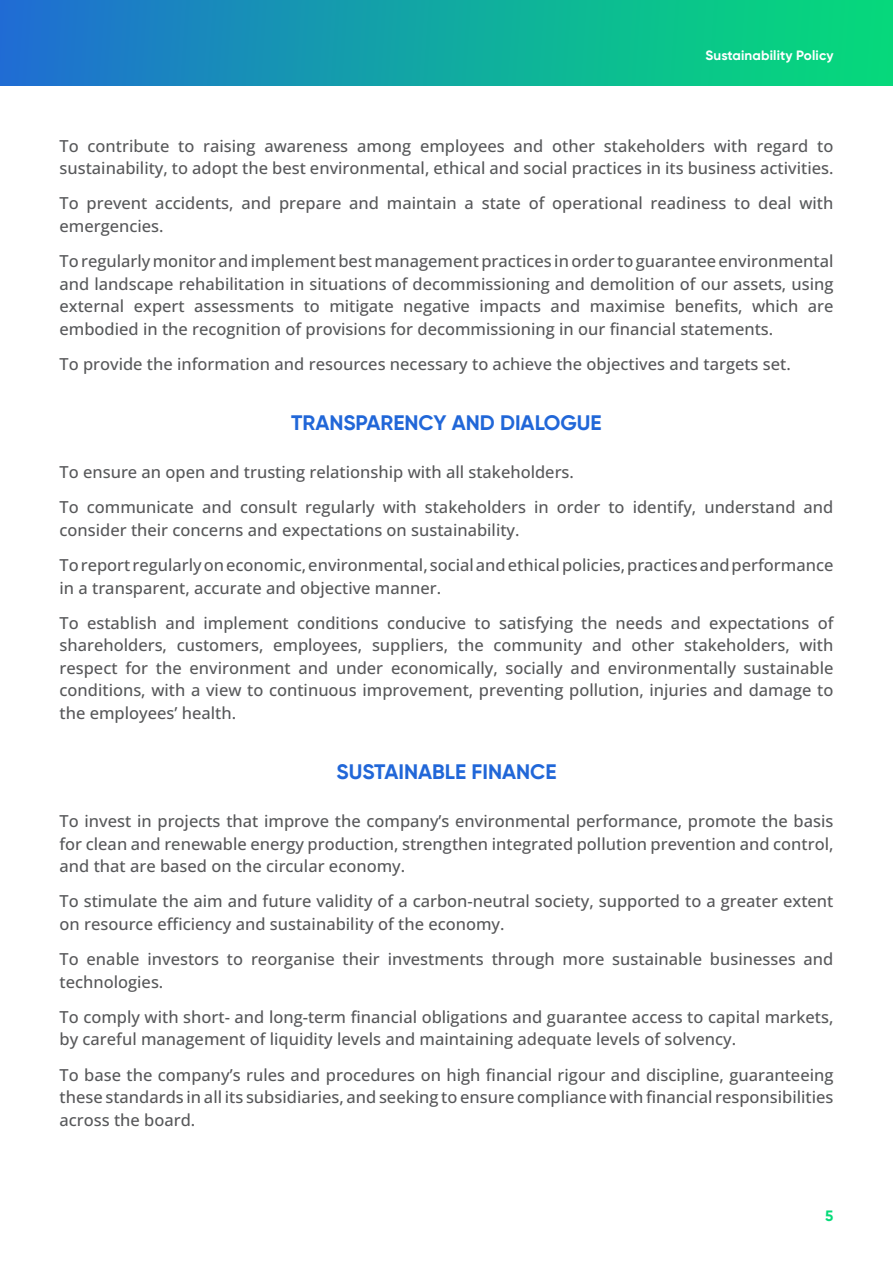
<style>
.page{position:relative;width:893px;height:1263px;background:#fff}
.page>*{position:absolute;margin:0;border:0;box-sizing:border-box;transform-origin:0 0}
.Titulo_Niv3{font:700 21px "Gilroy";color:#2167d8}
.Texto{font:500 16.5px/22.5px "Open Sans";color:#57585a}
.t1{font:700 15px "Gilroy";color:#05db79}
.t2{font:700 13.5px "Gilroy";letter-spacing:.01em;color:#fff}
</style>
<div class="page">
<div style="left:0;top:0;width:893px;height:85px;background:linear-gradient(to right,#1f70d1,#04df76)"></div>
<p class="t2" style="left:705px;top:46px;width:129px">Sustainability Policy</p>
<p class="Texto" style="left:60px;top:134px;width:775px">To contribute to raising awareness among employees and other stakeholders with regard to sustainability, to adopt the best environmental, ethical and social practices in its business activities.</p>
<p class="Texto" style="left:60px;top:192px;width:775px">To prevent accidents, and prepare and maintain a state of operational readiness to deal with emergencies.</p>
<p class="Texto" style="left:60px;top:249px;width:775px;text-align:justify">To regularly monitor and implement best management practices in order to guarantee environmental and landscape rehabilitation in situations of decommissioning and demolition of our assets, using external expert assessments to mitigate negative impacts and maximise benefits, which are embodied in the recognition of provisions for decommissioning in our financial statements.</p>
<p class="Texto" style="left:60px;top:352px;width:733px">To provide the information and resources necessary to achieve the objectives and targets set.</p>
<p class="Titulo_Niv3" style="left:291px;top:410px;width:312px">TRANSPARENCY AND DIALOGUE</p>
<p class="Texto" style="left:60px;top:460px;width:516px">To ensure an open and trusting relationship with all stakeholders.</p>
<p class="Texto" style="left:60px;top:496px;width:775px">To communicate and consult regularly with stakeholders in order to identify, understand and consider their concerns and expectations on sustainability.</p>
<p class="Texto" style="left:60px;top:553px;width:775px">To report regularly on economic, environmental, social and ethical policies, practices and performance in a transparent, accurate and objective manner.</p>
<p class="Texto" style="left:60px;top:611px;width:775px;text-align:justify">To establish and implement conditions conducive to satisfying the needs and expectations of shareholders, customers, employees, suppliers, the community and other stakeholders, with respect for the environment and under economically, socially and environmentally sustainable conditions, with a view to continuous improvement, preventing pollution, injuries and damage to the employees’ health.</p>
<p class="Titulo_Niv3" style="left:336px;top:759px;width:222px">SUSTAINABLE FINANCE</p>
<p class="Texto" style="left:60px;top:809px;width:775px;text-align:justify">To invest in projects that improve the company’s environmental performance, promote the basis for clean and renewable energy production, strengthen integrated pollution prevention and control, and that are based on the circular economy.</p>
<p class="Texto" style="left:60px;top:890px;width:775px">To stimulate the aim and future validity of a carbon-neutral society, supported to a greater extent on resource efficiency and sustainability of the economy.</p>
<p class="Texto" style="left:60px;top:947px;width:775px">To enable investors to reorganise their investments through more sustainable businesses and technologies.</p>
<p class="Texto" style="left:60px;top:1005px;width:775px">To comply with short- and long-term financial obligations and guarantee access to capital markets, by careful management of liquidity levels and maintaining adequate levels of solvency.</p>
<p class="Texto" style="left:60px;top:1063px;width:775px;text-align:justify">To base the company’s rules and procedures on high financial rigour and discipline, guaranteeing these standards in all its subsidiaries, and seeking to ensure compliance with financial responsibilities across the board.</p>
<p class="t1" style="left:825px;top:1206px;width:10px">5</p>
</div>
